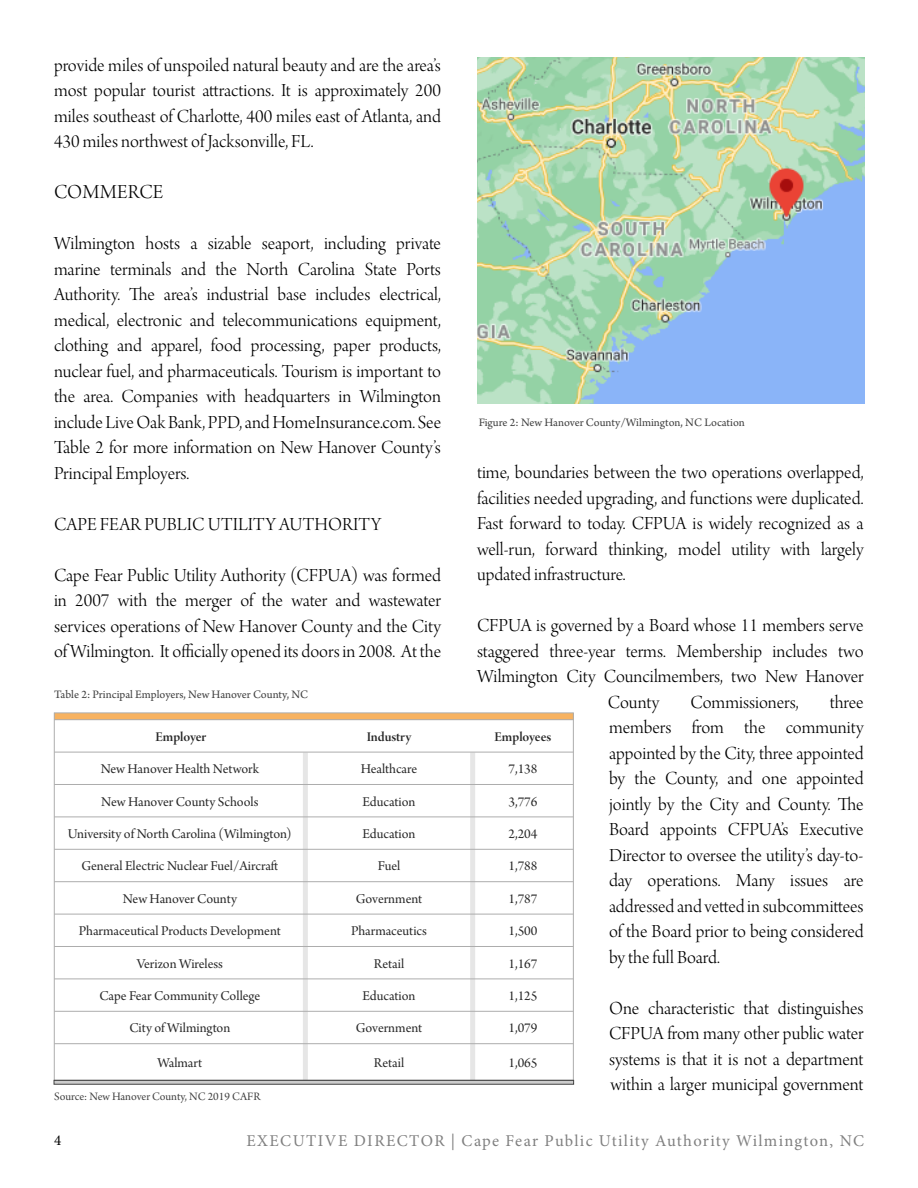
<style>
.page{position:relative;width:918px;height:1188px;background:#fff}
.page>*{position:absolute;margin:0;border:0;box-sizing:border-box;transform-origin:0 0}
.t1{font:21px "Arno Pro Light Display";letter-spacing:.01em;color:#000}
.t2{font:19.5px/25.5px "Arno Pro Light Display";color:#000;text-align:justify}
.t3{font:16.5px "Minion Pro";letter-spacing:.08em;color:#808080}
.t4{font:15px "Minion Pro";color:#000}
.t5{font:14.25px "Arno Pro Subhead";color:#272727}
.t6{font:14.25px "Arno Pro Smbd Display";letter-spacing:-.005em;color:#272727}
.t7{font:12px "Arno Pro";letter-spacing:-.005em;color:#404040}
.t8{font:12px "Arno Pro Subhead";color:#404040}
</style>
<div class="page">
<img style="left:477px;top:57px;width:387px;height:347px">
<div style="left:54px;top:713px;width:519px;height:7px;background:#f7b260"></div>
<hr style="left:54px;top:713px;width:1px;height:367px;background:#adadad">
<hr style="left:573px;top:713px;width:1px;height:367px;background:#adadad">
<div style="left:303px;top:752px;width:5px;height:328px;background:#e6e6e6"></div>
<div style="left:470px;top:752px;width:5px;height:328px;background:#e6e6e6"></div>
<hr style="left:54px;top:713px;width:519px;height:1px;background:#adadad">
<hr style="left:54px;top:719px;width:519px;height:1px;background:#adadad">
<hr style="left:54px;top:752px;width:519px;height:1px;background:#adadad">
<hr style="left:54px;top:784px;width:519px;height:1px;background:#adadad">
<hr style="left:54px;top:817px;width:519px;height:1px;background:#adadad">
<hr style="left:54px;top:849px;width:519px;height:1px;background:#adadad">
<hr style="left:54px;top:881px;width:519px;height:1px;background:#adadad">
<hr style="left:54px;top:914px;width:519px;height:1px;background:#adadad">
<hr style="left:54px;top:946px;width:519px;height:1px;background:#adadad">
<hr style="left:54px;top:979px;width:519px;height:1px;background:#adadad">
<hr style="left:54px;top:1011px;width:519px;height:1px;background:#adadad">
<hr style="left:54px;top:1043px;width:519px;height:1px;background:#adadad">
<svg style="left:54px;top:1080px;width:520px;height:4px;background:#a4a4a4"></svg>
<p class="t2" style="left:54px;top:54px;width:389px">provide miles of unspoiled natural beauty and are the area’s most popular tourist attractions. It is approximately 200 miles southeast of Charlotte, 400 miles east of Atlanta, and 430 miles northwest of Jacksonville, FL.</p>
<p class="t1" style="left:54px;top:184px;width:111px">COMMERCE</p>
<p class="t2" style="left:54px;top:233px;width:389px">Wilmington hosts a sizable seaport, including private marine terminals and the North Carolina State Ports Authority. The area’s industrial base includes electrical, medical, electronic and telecommunications equipment, clothing and apparel, food processing, paper products, nuclear fuel, and pharmaceuticals. Tourism is important to the area. Companies with headquarters in Wilmington include Live Oak Bank, PPD, andHomeInsurance.com. See Table 2 for more information on New Hanover County’s Principal Employers.</p>
<p class="t2" style="left:54px;top:513px;width:329px">CAPE FEAR PUBLIC UTILITY AUTHORITY</p>
<p class="t2" style="left:54px;top:564px;width:389px">Cape Fear Public Utility Authority (CFPUA) was formed in 2007 with the merger of the water and wastewater services operations of New Hanover County and the City of Wilmington. It officially opened its doors in 2008. At the</p>
<p class="t7" style="left:479px;top:418px;width:268px">Figure 2: New Hanover County/Wilmington, NC Location</p>
<p class="t2" style="left:477px;top:462px;width:388px">time, boundaries between the two operations overlapped, facilities needed upgrading, and functions were duplicated.<br>Fast forward to today. CFPUA is widely recognized as a well-run, forward thinking, model utility with largely updated infrastructure.</p>
<p class="t2" style="left:477px;top:615px;width:388px">CFPUA is governed by a Board whose 11 members serve</p>
<p class="t2" style="left:477px;top:641px;width:388px">staggered three-year terms. Membership includes two</p>
<p class="t2" style="left:477px;top:666px;width:388px">Wilmington City Councilmembers, two New Hanover</p>
<p class="t2" style="left:608px;top:692px;width:53px">County</p>
<p class="t2" style="left:691px;top:692px;width:109px">Commissioners,</p>
<p class="t7" style="left:54px;top:689px;width:256px">Table 2: Principal Employers, New Hanover County, NC</p>
<p class="t2" style="left:609px;top:692px;width:256px;text-indent:221px">three members from the community appointed by the City, three appointed by the County, and one appointed jointly by the City and County. The Board appoints CFPUA’s Executive Director to oversee the utility’s day-to&shy;day operations. Many issues are addressed and vetted in subcommittees of the Board prior to being considered by the full Board.</p>
<p class="t2" style="left:609px;top:998px;width:256px">One characteristic that distinguishes CFPUA from many other public water systems is that it is not a department within a larger municipal government</p>
<p class="t6" style="left:156px;top:731px;width:52px">Employer</p>
<p class="t6" style="left:367px;top:731px;width:46px">Industry</p>
<p class="t6" style="left:495px;top:731px;width:58px">Employees</p>
<p class="t5" style="left:101px;top:763px;width:160px">New Hanover Health Network</p>
<p class="t5" style="left:361px;top:763px;width:58px">Healthcare</p>
<p class="t5" style="left:508px;top:763px;width:31px">7,138</p>
<p class="t5" style="left:101px;top:796px;width:159px">New Hanover County Schools</p>
<p class="t5" style="left:362px;top:796px;width:55px">Education</p>
<p class="t5" style="left:508px;top:796px;width:31px">3,776</p>
<p class="t5" style="left:68px;top:828px;width:225px">University of North Carolina (Wilmington)</p>
<p class="t5" style="left:362px;top:828px;width:55px">Education</p>
<p class="t5" style="left:508px;top:828px;width:31px">2,204</p>
<p class="t5" style="left:81px;top:861px;width:198px">General Electric Nuclear Fuel/Aircraft</p>
<p class="t5" style="left:378px;top:861px;width:24px">Fuel</p>
<p class="t5" style="left:508px;top:861px;width:31px">1,788</p>
<p class="t5" style="left:123px;top:893px;width:116px">New Hanover County</p>
<p class="t5" style="left:356px;top:893px;width:68px">Government</p>
<p class="t5" style="left:508px;top:893px;width:31px">1,787</p>
<p class="t5" style="left:79px;top:925px;width:204px">Pharmaceutical Products Development</p>
<p class="t5" style="left:351px;top:925px;width:77px">Pharmaceutics</p>
<p class="t5" style="left:508px;top:925px;width:31px">1,500</p>
<p class="t5" style="left:137px;top:958px;width:88px">Verizon Wireless</p>
<p class="t5" style="left:374px;top:958px;width:32px">Retail</p>
<p class="t5" style="left:508px;top:958px;width:31px">1,167</p>
<p class="t5" style="left:99px;top:990px;width:162px">Cape Fear Community College</p>
<p class="t5" style="left:362px;top:990px;width:55px">Education</p>
<p class="t5" style="left:508px;top:990px;width:31px">1,125</p>
<p class="t5" style="left:129px;top:1023px;width:102px">City of Wilmington</p>
<p class="t5" style="left:356px;top:1023px;width:68px">Government</p>
<p class="t5" style="left:508px;top:1023px;width:31px">1,079</p>
<p class="t5" style="left:157px;top:1057px;width:46px">Walmart</p>
<p class="t5" style="left:374px;top:1057px;width:32px">Retail</p>
<p class="t5" style="left:508px;top:1057px;width:31px">1,065</p>
<p class="t8" style="left:54px;top:1092px;width:208px">Source: New Hanover County, NC 2019 CAFR</p>
<p class="t4" style="left:54px;top:1134px;width:9px">4</p>
<p class="t3" style="left:246px;top:1134px;width:619px">EXECUTIVE DIRECTOR | Cape Fear Public Utility Authority Wilmington, NC</p>
</div>
